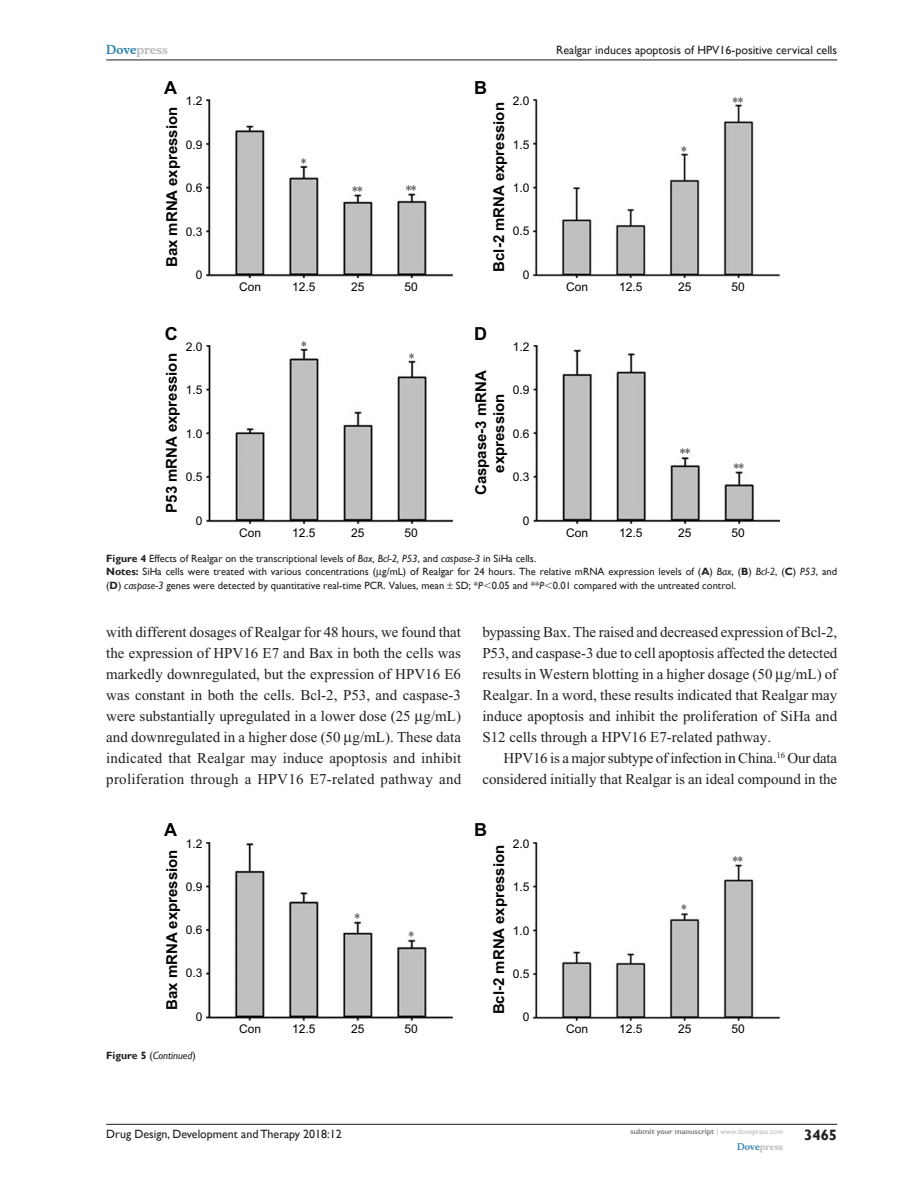
<style>
.page{position:relative;width:918px;height:1188px;background:#fff}
.page>*{position:absolute;margin:0;border:0;box-sizing:border-box;transform-origin:0 0}
.t1{font:700 18px "Arial";color:#000}
.Tx{font:15px/21px "Times New Roman";color:#231f20;text-align:justify}
.t2{font:700 15px/18px "Arial";color:#000;text-align:center}
.t3{font:700 15px "Gill Sans";color:#231f20}
.t4{font:12px "Arial";color:#000}
.t5{font:12px "Gill Sans";color:#231f20}
.t6{font:12px "Gill Sans";color:#000}
.t7{font:700 12px "Musee";color:#b8b9bc}
.FigSNRI{font:10.5px/13.5px "Gill Sans";color:#231f20}
.FigC{font:10.5px "Gill Sans";color:#231f20}
.FigC-2{font:italic 10.5px "Gill Sans";color:#231f20}
.t8{font:700 9px "Musee";color:#b8b9bc}
.t9{font:700 7.5px "Gill Sans";color:#808285}
.s1{color:#3485ae}
.s2{font-weight:700}
.s3{font-style:italic}
.s4{font-family:"Mathematical Pi One"}
.s5{font-weight:700;font-style:normal}
.s6{font-style:normal}
.s7{font-weight:400;color:#b8b9bc}
</style>
<div class="page">
<hr style="left:106px;top:1124px;width:731px;height:1px;background:#231f20">
<hr style="left:106px;top:60px;width:731px;height:1px;background:#231f20">
<img style="left:206px;top:100px;width:246px;height:178px">
<img style="left:533px;top:100px;width:246px;height:178px">
<img style="left:533px;top:346px;width:246px;height:178px">
<img style="left:206px;top:346px;width:246px;height:178px">
<img style="left:206px;top:843px;width:246px;height:177px">
<img style="left:533px;top:843px;width:246px;height:177px">
<p class="t7" style="left:106px;top:43px;width:63px"><span class="s1">Dove</span>press</p>
<p class="t1" style="left:164px;top:75px;width:14px">A</p>
<p class="t4" style="left:186px;top:93px;width:18px">1.2</p>
<p class="t2" style="left:163px;top:267px;width:162px;rotate:-90deg">Bax mRNA expression</p>
<p class="t4" style="left:186px;top:137px;width:18px">0.9</p>
<p class="t4" style="left:186px;top:180px;width:18px">0.6</p>
<p class="t4" style="left:186px;top:223px;width:18px">0.3</p>
<p class="t4" style="left:196px;top:267px;width:8px">0</p>
<p class="t1" style="left:165px;top:321px;width:14px">C</p>
<p class="t4" style="left:186px;top:339px;width:18px">2.0</p>
<p class="t4" style="left:186px;top:382px;width:18px">1.5</p>
<p class="t4" style="left:186px;top:426px;width:18px">1.0</p>
<p class="t4" style="left:186px;top:469px;width:18px">0.5</p>
<p class="t4" style="left:196px;top:513px;width:8px">0</p>
<p class="t2" style="left:163px;top:513px;width:161px;rotate:-90deg">P53 mRNA expression</p>
<p class="t6" style="left:301px;top:156px;width:7px">*</p>
<p class="t6" style="left:352px;top:184px;width:12px">**</p>
<p class="t4" style="left:239px;top:279px;width:24px">Con</p>
<p class="t4" style="left:292px;top:279px;width:25px">12.5</p>
<p class="t4" style="left:351px;top:279px;width:15px">25</p>
<p class="t6" style="left:302px;top:339px;width:7px">*</p>
<p class="t4" style="left:239px;top:525px;width:24px">Con</p>
<p class="t4" style="left:292px;top:525px;width:25px">12.5</p>
<p class="t4" style="left:351px;top:525px;width:15px">25</p>
<p class="t6" style="left:406px;top:183px;width:12px">**</p>
<p class="t4" style="left:405px;top:279px;width:15px">50</p>
<p class="t6" style="left:409px;top:351px;width:7px">*</p>
<p class="t4" style="left:405px;top:525px;width:15px">50</p>
<p class="t1" style="left:474px;top:75px;width:14px">B</p>
<p class="t4" style="left:513px;top:93px;width:18px">2.0</p>
<p class="t2" style="left:490px;top:272px;width:171px;rotate:-90deg">Bcl-2 mRNA expression</p>
<p class="t4" style="left:513px;top:137px;width:18px">1.5</p>
<p class="t4" style="left:513px;top:180px;width:18px">1.0</p>
<p class="t4" style="left:513px;top:223px;width:18px">0.5</p>
<p class="t4" style="left:523px;top:267px;width:8px">0</p>
<p class="t1" style="left:474px;top:321px;width:14px">D</p>
<p class="t4" style="left:513px;top:339px;width:18px">1.2</p>
<p class="t4" style="left:513px;top:382px;width:18px">0.9</p>
<p class="t4" style="left:513px;top:426px;width:18px">0.6</p>
<p class="t4" style="left:513px;top:469px;width:18px">0.3</p>
<p class="t4" style="left:523px;top:513px;width:8px">0</p>
<p class="t2" style="left:472px;top:495px;width:127px;rotate:-90deg">Caspase-3 mRNA expression</p>
<p class="t5" style="left:556px;top:43px;width:282px">Realgar induces apoptosis of HPV16-positive cervical cells</p>
<p class="t6" style="left:682px;top:144px;width:7px">*</p>
<p class="t6" style="left:733px;top:95px;width:12px">**</p>
<p class="t4" style="left:566px;top:279px;width:24px">Con</p>
<p class="t4" style="left:619px;top:279px;width:25px">12.5</p>
<p class="t4" style="left:678px;top:279px;width:15px">25</p>
<p class="t4" style="left:732px;top:279px;width:15px">50</p>
<p class="t6" style="left:680px;top:446px;width:12px">**</p>
<p class="t4" style="left:566px;top:525px;width:24px">Con</p>
<p class="t4" style="left:619px;top:525px;width:25px">12.5</p>
<p class="t4" style="left:678px;top:525px;width:15px">25</p>
<p class="t6" style="left:734px;top:461px;width:12px">**</p>
<p class="t4" style="left:732px;top:525px;width:15px">50</p>
<p class="FigC" style="left:106px;top:552px;width:432px"><span class="s2">Figure 4</span> Effects of Realgar on the transcriptional levels of <span class="s3">Bax, Bcl-2, P53</span>, and <span class="s3">caspase-3</span> in SiHa cells.</p>
<p class="FigSNRI" style="left:106px;top:565px;width:485px"><span class="s2">Notes:</span> SiHa cells were treated with various concentrations ( g/mL) of Realgar for 24 hours. The relative mRNA</p>
<p class="FigSNRI" style="left:106px;top:565px;width:732px;text-indent:502px">expression levels of (<span class="s2">A</span>) <span class="s3">Bax</span>, (<span class="s2">B</span>) <span class="s3">Bcl-2</span>, (<span class="s2">C</span>) <span class="s3">P53</span>, and (<span class="s2">D</span>) <span class="s3">caspase-3</span> genes were detected by quantitative real-time PCR. Values, mean SD; *<span class="s3">P</span><span class="s4">,</span>0.05 and **<span class="s3">P</span><span class="s4">,</span>0.01 compared with the untreated control.</p>
<p class="Tx" style="left:106px;top:622px;width:357px">with different dosages of Realgar for 48 hours, we found that the expression of HPV16 E7 and Bax in both the cells was markedly downregulated, but the expression of HPV16 E6 was constant in both the cells. Bcl-2, P53, and caspase-3 were substantially upregulated in a lower dose (25 g/mL) and downregulated in a higher dose (50 g/mL). These data indicated that Realgar may induce apoptosis and inhibit proliferation through a HPV16 E7-related pathway and</p>
<p class="Tx" style="left:482px;top:622px;width:357px">bypassing Bax. The raised and decreased expression of Bcl-2, P53, and caspase-3 due to cell apoptosis affected the detected results in Western blotting in a higher dosage (50 g/mL) of Realgar. In a word, these results indicated that Realgar may induce apoptosis and inhibit the proliferation of SiHa and S12 cells through a HPV16 E7-related pathway.</p>
<p class="Tx" style="left:482px;top:748px;width:356px;text-align:right">HPV16 is a major subtype of infection in China.<sup>16</sup> Our data considered initially that Realgar is an ideal compound in the</p>
<p class="t1" style="left:164px;top:818px;width:14px">A</p>
<p class="t1" style="left:474px;top:818px;width:14px">B</p>
<p class="t4" style="left:186px;top:836px;width:18px">1.2</p>
<p class="t2" style="left:163px;top:1010px;width:162px;rotate:-90deg">Bax mRNA expression</p>
<p class="t4" style="left:186px;top:879px;width:18px">0.9</p>
<p class="t4" style="left:186px;top:922px;width:18px">0.6</p>
<p class="t4" style="left:186px;top:965px;width:18px">0.3</p>
<p class="t4" style="left:196px;top:1009px;width:8px">0</p>
<p class="t6" style="left:355px;top:911px;width:7px">*</p>
<p class="t6" style="left:409px;top:929px;width:7px">*</p>
<p class="t4" style="left:513px;top:836px;width:18px">2.0</p>
<p class="t2" style="left:490px;top:1014px;width:171px;rotate:-90deg">Bcl-2 mRNA expression</p>
<p class="t4" style="left:513px;top:879px;width:18px">1.5</p>
<p class="t4" style="left:513px;top:922px;width:18px">1.0</p>
<p class="t4" style="left:513px;top:966px;width:18px">0.5</p>
<p class="t4" style="left:523px;top:1009px;width:8px">0</p>
<p class="t6" style="left:682px;top:902px;width:7px">*</p>
<p class="t6" style="left:733px;top:854px;width:12px">**</p>
<p class="t4" style="left:239px;top:1021px;width:24px">Con</p>
<p class="t4" style="left:292px;top:1021px;width:25px">12.5</p>
<p class="t4" style="left:351px;top:1021px;width:15px">25</p>
<p class="t4" style="left:405px;top:1021px;width:15px">50</p>
<p class="t4" style="left:566px;top:1021px;width:24px">Con</p>
<p class="t4" style="left:619px;top:1021px;width:25px">12.5</p>
<p class="t4" style="left:678px;top:1021px;width:15px">25</p>
<p class="t4" style="left:732px;top:1021px;width:15px">50</p>
<p class="FigC-2" style="left:106px;top:1049px;width:91px"><span class="s5">Figure 5</span> <span class="s6">(</span>Continued<span class="s6">)</span></p>
<p class="t5" style="left:106px;top:1127px;width:237px">Drug Design, Development and Therapy 2018:12</p>
<p class="t9" style="left:631px;top:1127px;width:154px">submit your manuscript <span class="s7">| www.dovepress.com</span></p>
<p class="t8" style="left:737px;top:1141px;width:48px"><span class="s1">Dove</span>press</p>
<p class="t3" style="left:804px;top:1126px;width:35px">3465</p>
</div>
